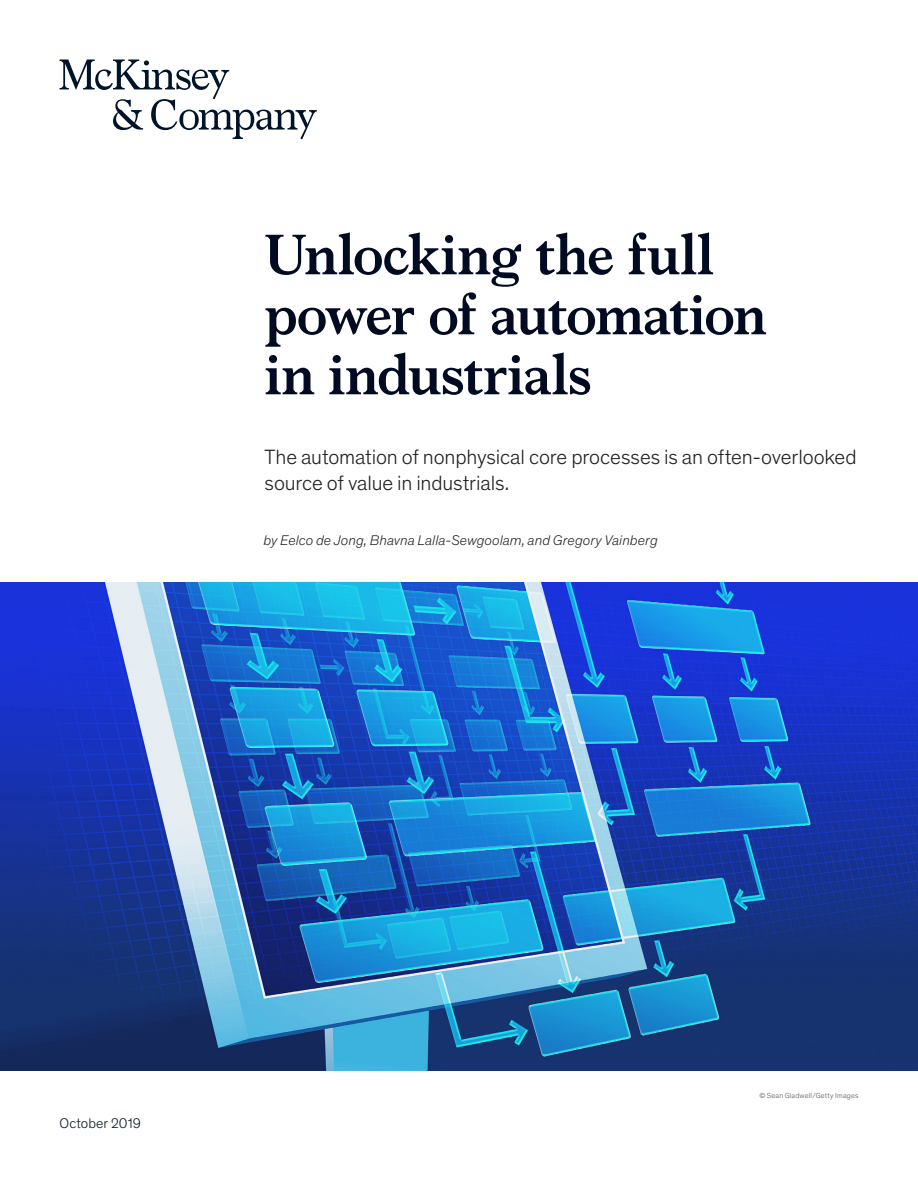
<style>
.page{position:relative;width:918px;height:1188px;background:#fff}
.page>*{position:absolute;margin:0;border:0;box-sizing:border-box;transform-origin:0 0}
.Title_of_article-dee{font:700 57px/60px "Bower";letter-spacing:-.01em;color:#000b22}
.Standfirst-Dek_Thein{font:300 21px/25.5px "Theinhardt Pan";letter-spacing:-.005em;color:#231f20}
.Author_byline{font:italic 300 14.25px "Theinhardt Pan";letter-spacing:.005em;color:#231f20}
.Cover_date_-_Deep_bl{font:300 14.25px "Theinhardt Pan";letter-spacing:.005em;color:#051c2c}
.Art_Photo_credit{font:300 7.5px "Theinhardt Pan";letter-spacing:.025em;color:#57585a}
</style>
<div class="page">
<img style="left:0;top:582px;width:918px;height:488px">
<svg style="left:60px;top:60px;width:257px;height:79px"></svg>
<p class="Title_of_article-dee" style="left:265px;top:221px;width:504px">Unlocking the full power of automation in industrials</p>
<p class="Standfirst-Dek_Thein" style="left:265px;top:443px;width:594px">The automation of nonphysical core processes is an often-overlooked source of value in industrials.</p>
<p class="Author_byline" style="left:264px;top:530px;width:396px">by Eelco de Jong, Bhavna Lalla-Sewgoolam, and Gregory Vainberg</p>
<p class="Cover_date_-_Deep_bl" style="left:60px;top:1114px;width:83px">October 2019</p>
<p class="Art_Photo_credit" style="left:759px;top:1090px;width:101px">© Sean Gladwell/Getty Images</p>
</div>
